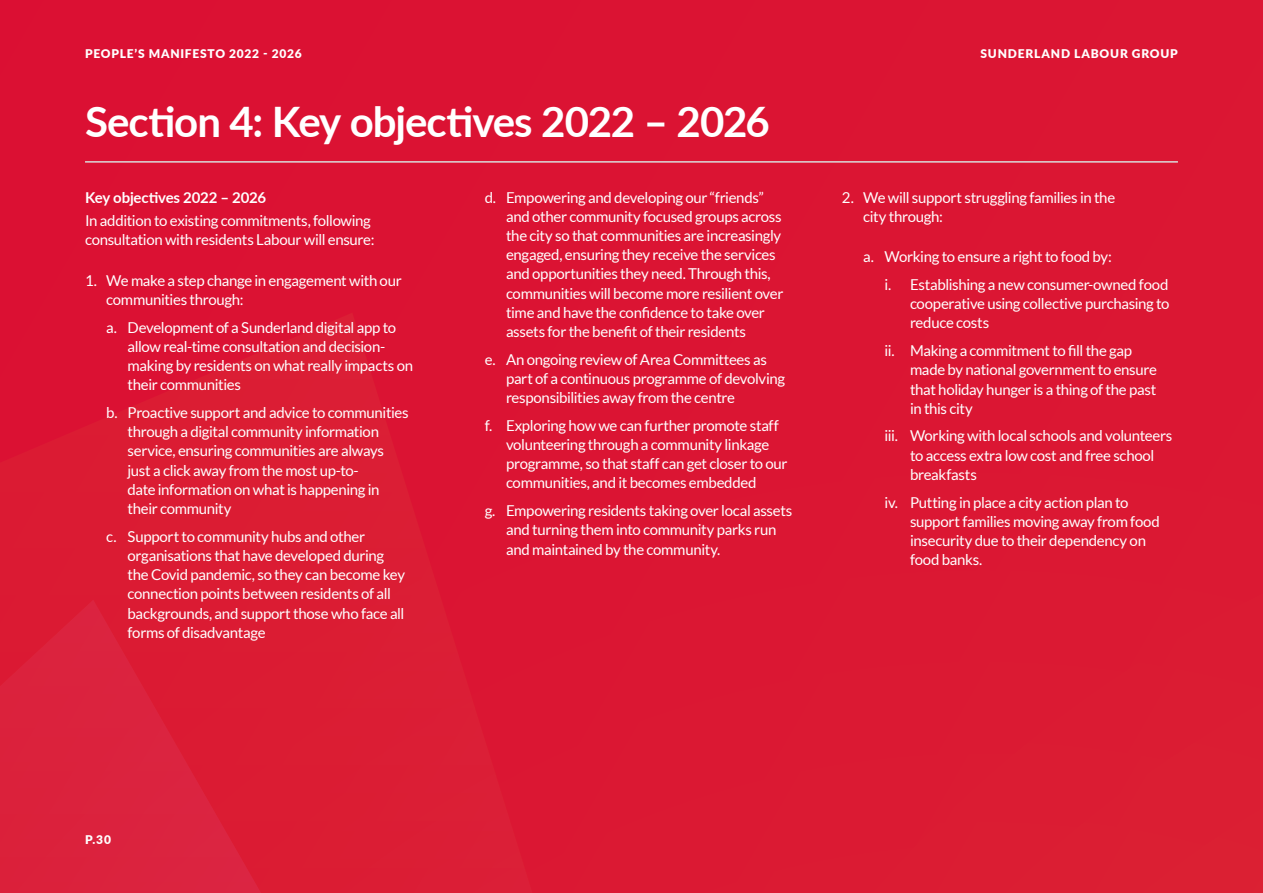
<style>
.page{position:relative;width:1263px;height:893px;background:#db1633}
.page>*{position:absolute;margin:0;border:0;box-sizing:border-box;transform-origin:0 0}
.t1{font:700 42px "Lato";letter-spacing:-.025em;color:#fff}
.t2{font:15px/19.2px "Lato";letter-spacing:-.02em;color:#fff}
.t3{font:700 15px "Lato";letter-spacing:-.015em;color:#fff}
.t4{font:900 12px "Lato";letter-spacing:.065em;color:#fff}
</style>
<div class="page">
<hr style="left:85px;top:161px;width:1093px;height:2px;background:#dadada">
<p class="t4" style="left:85px;top:44px;width:218px">PEOPLE’S MANIFESTO 2022 - 2026</p>
<p class="t4" style="left:980px;top:44px;width:199px">SUNDERLAND LABOUR GROUP</p>
<h1 class="t1" style="left:85px;top:90px;width:686px">Section 4: Key objectives 2022 – 2026</h1>
<p class="t3" style="left:85px;top:186px;width:183px">Key objectives 2022 – 2026</p>
<p class="t2" style="left:85px;top:211px;width:291px">In addition to existing commitments, following consultation with residents Labour will ensure:</p>
<p class="t2" style="left:106px;top:271px;width:297px;text-indent:-21px">1. We make a step change in engagement with our communities through:</p>
<p class="t2" style="left:128px;top:318px;width:287px;text-indent:-21px">a. Development of a Sunderland digital app to allow real-time consultation and decision&shy;making by residents on what really impacts on their communities</p>
<p class="t2" style="left:128px;top:403px;width:283px;text-indent:-21px">b. Proactive support and advice to communities through a digital community information service, ensuring communities are always just a click away from the most up-to-<br>date information on what is happening in their community</p>
<p class="t2" style="left:128px;top:527px;width:279px;text-indent:-21px">c. Support to community hubs and other organisations that have developed during the Covid pandemic, so they can become key connection points between residents of all backgrounds, and support those who face all forms of disadvantage</p>
<p class="t2" style="left:506px;top:187px;width:279px;text-indent:-21px">d. Empowering and developing our “friends” and other community focused groups across the city so that communities are increasingly engaged, ensuring they receive the services and opportunities they need. Through this, communities will become more resilient over time and have the confidence to take over assets for the benefit of their residents</p>
<p class="t2" style="left:506px;top:350px;width:281px;text-indent:-21px">e. An ongoing review of Area Committees as part of a continuous programme of devolving responsibilities away from the centre</p>
<p class="t2" style="left:506px;top:416px;width:283px;text-indent:-21px">f. Exploring how we can further promote staff volunteering through a community linkage programme, so that staff can get closer to our communities, and it becomes embedded</p>
<p class="t2" style="left:506px;top:501px;width:288px;text-indent:-21px">g. Empowering residents taking over local assets and turning them into community parks run and maintained by the community.</p>
<p class="t2" style="left:863px;top:187px;width:254px;text-indent:-21px">2. We will support struggling families in the city through:</p>
<p class="t2" style="left:884px;top:243px;width:285px;line-height:27.8px;text-indent:-21px">a. Working to ensure a right to food by:<br>i. Establishing a new consumer-owned food</p>
<p class="t2" style="left:910px;top:294px;width:261px">cooperative using collective purchasing to reduce costs</p>
<p class="t2" style="left:910px;top:341px;width:248px;text-indent:-26px">ii. Making a commitment to fill the gap made by national government to ensure that holiday hunger is a thing of the past in this city</p>
<p class="t2" style="left:910px;top:426px;width:264px;text-indent:-26px">iii. Working with local schools and volunteers to access extra low cost and free school breakfasts</p>
<p class="t2" style="left:910px;top:492px;width:251px;text-indent:-26px">iv. Putting in place a city action plan to support families moving away from food insecurity due to their dependency on food banks.</p>
<p class="t4" style="left:85px;top:831px;width:27px">P.30</p>
</div>
